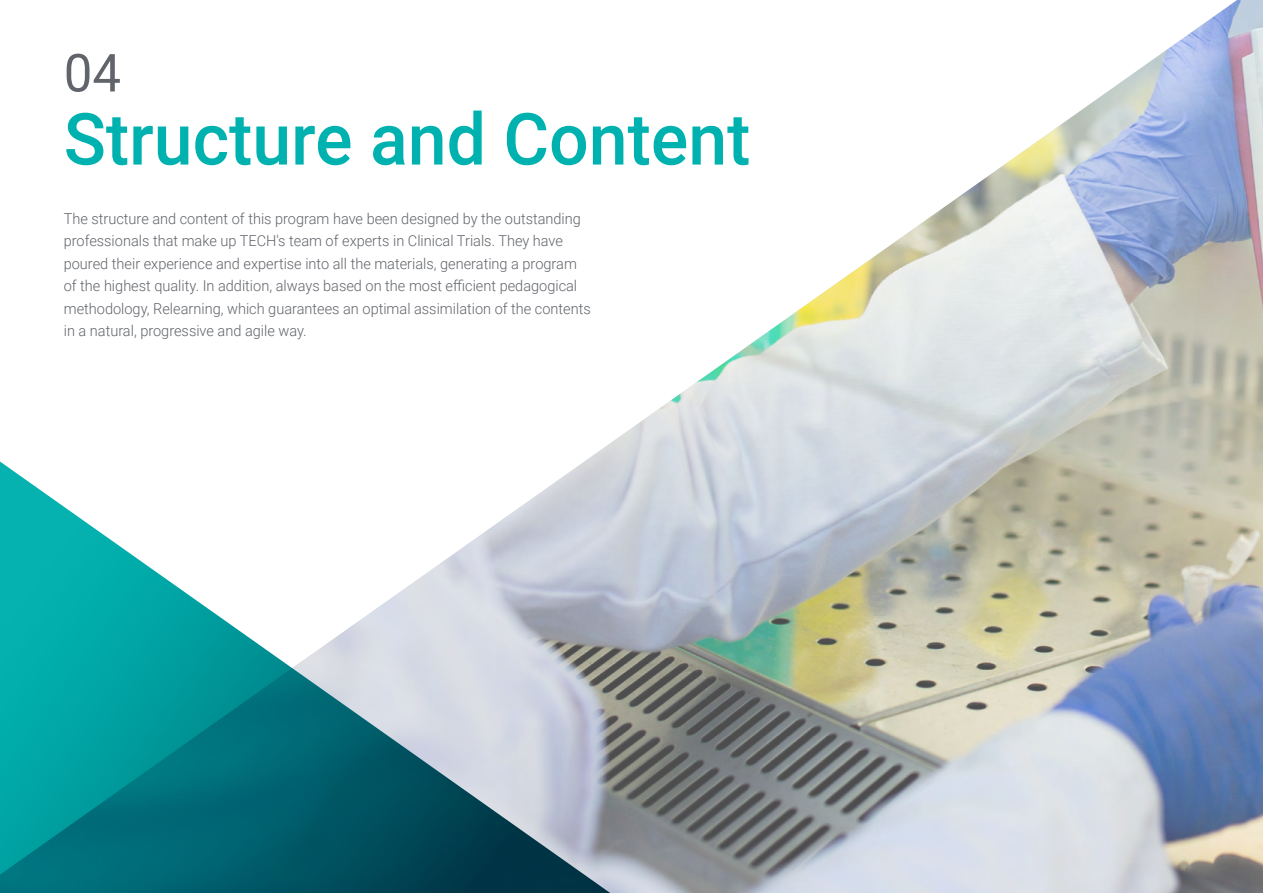
<style>
.page{position:relative;width:1263px;height:893px;background:#fff}
.page>*{position:absolute;margin:0;border:0;box-sizing:border-box;transform-origin:0 0}
.t1{font:500 72px "Roboto";color:#00b2af}
.t2{font:52.5px "Roboto";color:#61646a}
.t3{font:300 15px/22.5px "Roboto";color:#61646a}
</style>
<div class="page">
<img style="left:607px;top:0;width:656px;height:893px">
<svg style="left:0;top:446px;width:640px;height:447px"></svg>
<h2 class="t2" style="left:64px;top:36px;width:59px">04</h2>
<h1 class="t1" style="left:64px;top:89px;width:688px">Structure and Content</h1>
<p class="t3" style="left:64px;top:207px;width:528px">The structure and content of this program have been designed by the outstanding professionals that make up TECH's team of experts in Clinical Trials. They have poured their experience and expertise into all the materials, generating a program of the highest quality. In addition, always based on the most efficient pedagogical methodology, Relearning, which guarantees an optimal assimilation of the contents in a natural, progressive and agile way.</p>
</div>
